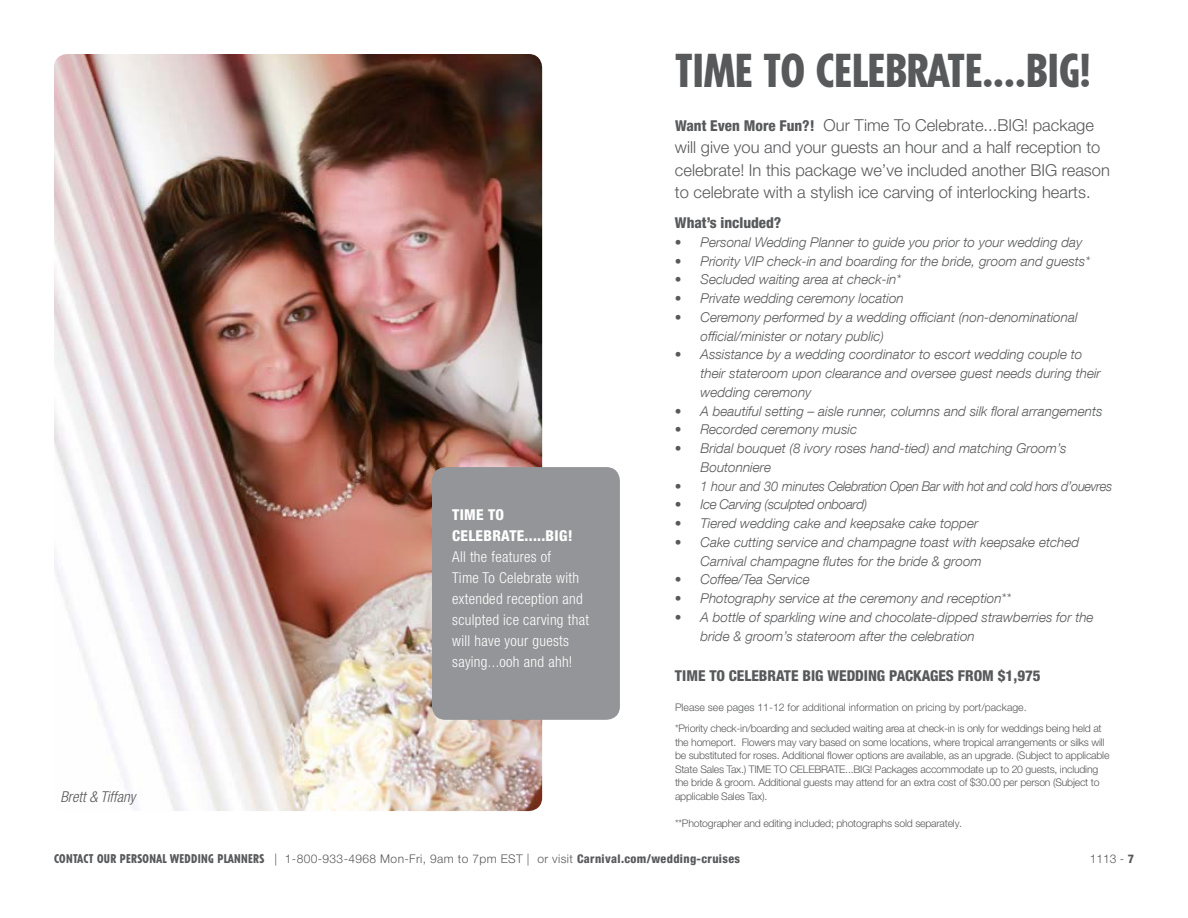
<style>
.page{position:relative;width:1188px;height:918px;background:#fff}
.page>*{position:absolute;margin:0;border:0;box-sizing:border-box;transform-origin:0 0}
.t1{font:800 condensed 45px "Tempo Std";color:#58595b}
.t2{font:300 16.5px/22.5px "Helvetica Neue LT Pro";color:#58595b}
.t3{font:300 condensed 15px/21px "Helvetica Neue LT Std";letter-spacing:.02em;color:#fff}
.t4{font:800 condensed 15px "Helvetica Neue LT Std";color:#58595b}
.t5{font:800 condensed 15px/21px "Helvetica Neue LT Std";letter-spacing:.02em;color:#fff}
.t6{font:italic 300 condensed 15px "Helvetica Neue LT Std";color:#58595b}
.t7{font:italic 300 13.5px/18.8px "Helvetica Neue LT Com";color:#58595b}
.t8{font:italic 300 13.5px "Helvetica Neue LT Com";letter-spacing:-.03em;color:#58595b}
.t9{font:300 12px "Helvetica Neue LT Pro";letter-spacing:.03em;color:#58595b}
.t10{font:300 10.5px/13.5px "Helvetica Neue LT Pro";letter-spacing:-.02em;color:#58595b}
.s1{font-family:"Helvetica Neue LT Std";font-weight:800;font-stretch:condensed;font-size:15px}
.s2{font-family:"Tempo Std";font-weight:800;font-stretch:condensed}
.s3{font-family:"Helvetica Neue LT Std";font-weight:800;font-stretch:condensed}
</style>
<div class="page">
<img style="left:54px;top:54px;width:488px;height:757px">
<div style="left:432px;top:467px;width:188px;height:253px;background:#939598;border-radius:14px"></div>
<p class="t6" style="left:60px;top:788px;width:76px">Brett &amp; Tiffany</p>
<p class="t5" style="left:452px;top:504px;width:45px">TIME TO<br>CELEB</p>
<p class="t5" style="left:492px;top:525px;width:82px">RATE.....BIG!</p>
<p class="t3" style="left:452px;top:546px;width:138px">All the features of<br>Time To Celebrate with extended reception and sculpted ice carving that will have your guests saying...ooh and ahh!</p>
<h1 class="t1" style="left:675px;top:42px;width:251px">TIMETO CELEBRATE</h1>
<h1 class="t1" style="left:982px;top:42px;width:110px">....BIG!</h1>
<p class="t2" style="left:675px;top:113px;width:436px"><span class="s1">Want Even More Fun?!</span> Our Time To Celebrate...BIG! package will give you and your guests an hour and a half reception to celebrate! In this package we’ve included another BIG reason to celebrate with a stylish ice carving of interlocking hearts.</p>
<p class="t4" style="left:675px;top:214px;width:108px">What’s included?</p>
<p class="t7" style="left:675px;top:233px;width:409px">• Personal Wedding Planner to guide you prior to your wedding day</p>
<p class="t7" style="left:675px;top:251px;width:417px">• Priority VIP check-in and boarding for the bride, groom and guests*</p>
<p class="t7" style="left:675px;top:270px;width:228px">• Secluded waiting area at check-in*</p>
<p class="t7" style="left:675px;top:289px;width:230px">• Private wedding ceremony location</p>
<p class="t7" style="left:700px;top:308px;width:379px;text-indent:-26px">• Ceremony performed by a wedding officiant (non-denominational official/minister or notary public)</p>
<p class="t7" style="left:700px;top:345px;width:402px;text-indent:-26px">• Assistance by a wedding coordinator to escort wedding couple to their stateroom upon clearance and oversee guest needs during their wedding ceremony</p>
<p class="t7" style="left:675px;top:401px;width:429px">• A beautiful setting – aisle runner, columns and silk floral arrangements</p>
<p class="t7" style="left:675px;top:420px;width:184px">• Recorded ceremony music</p>
<p class="t7" style="left:700px;top:439px;width:368px;text-indent:-26px">• Bridal bouquet (8 ivory roses hand-tied) and matching Groom’s<br>Boutonniere</p>
<p class="t8" style="left:675px;top:478px;width:439px">• 1 hour and 30 minutes Celebration Open Bar with hot and cold hors d’ouevres</p>
<p class="t8" style="left:675px;top:497px;width:194px">• Ice Carving (sculpted onboard)</p>
<p class="t7" style="left:675px;top:514px;width:305px">• Tiered wedding cake and keepsake cake topper</p>
<p class="t7" style="left:700px;top:533px;width:380px;text-indent:-26px">• Cake cutting service and champagne toast with keepsake etched<br>Carnival champagne flutes for the bride &amp; groom</p>
<p class="t7" style="left:675px;top:570px;width:136px">• Coffee/Tea Service</p>
<p class="t7" style="left:675px;top:589px;width:338px">• Photography service at the ceremony and reception**</p>
<p class="t7" style="left:700px;top:608px;width:395px;text-indent:-26px">• A bottle of sparkling wine and chocolate-dipped strawberries for the bride &amp; groom’s stateroom after the celebration</p>
<p class="t4" style="left:675px;top:667px;width:71px">TIME TO CELEB</p>
<p class="t4" style="left:767px;top:667px;width:17px">RATE</p>
<p class="t4" style="left:802px;top:667px;width:240px">BIG WEDDING PACKAGES FROM $1,975</p>
<p class="t10" style="left:675px;top:697px;width:428px;line-height:21px">Please see pages 11-12 for additional information on pricing by port/package.<br>*Priority check-in/boarding and secluded waiting area at check-in is only for weddings being held at</p>
<p class="t10" style="left:675px;top:735px;width:436px">the homeport. Flowers may vary based on some locations, where tropical arrangements or silks will be substituted for roses. Additional flower options are available, as an upgrade. (Subject to applicable State Sales Tax.) TIME TO CELEBRATE...BIG! Packages accommodate up to 20 guests, including the bride &amp; groom. Additional guests may attend for an extra cost of $30.00 per person (Subject to applicable Sales Tax).</p>
<p class="t10" style="left:675px;top:816px;width:289px">**Photographer and editing included; photographs sold separately.</p>
<p class="t9" style="left:54px;top:852px;width:688px"><span class="s2">CONTACT OUR PERSONAL WEDDING PLANNERS</span> | 1-800-933-4968 Mon-Fri, 9am to 7pm EST | or visit <span class="s3">Carnival.com/wedding-cruises</span></p>
<p class="t9" style="left:1090px;top:852px;width:46px">1113 - <span class="s3">7</span></p>
</div>
